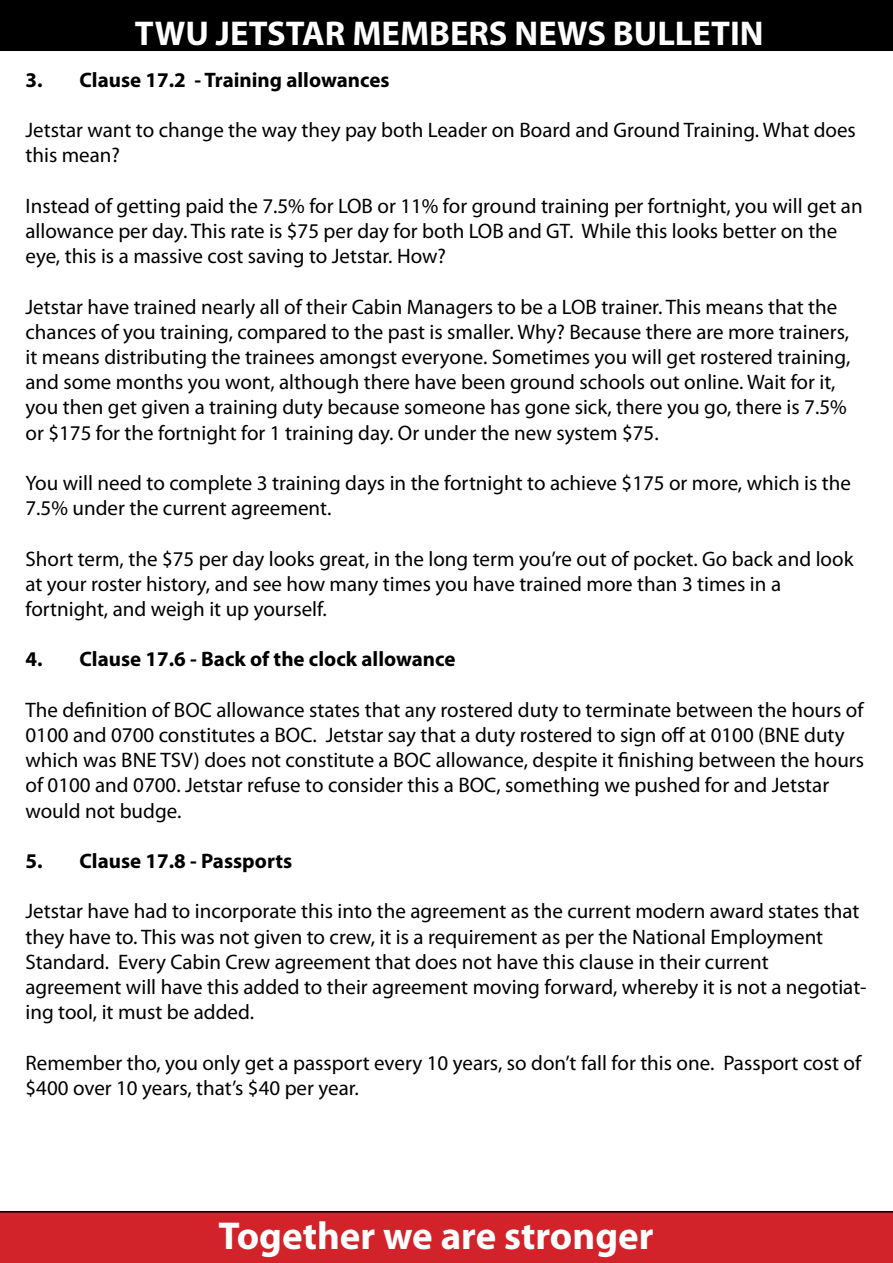
<style>
.page{position:relative;width:893px;height:1263px;background:#fff}
.page>*{position:absolute;margin:0;border:0;box-sizing:border-box;transform-origin:0 0}
.t1{font:700 39px "Myriad Pro";color:#fff}
.t2{font:700 34.5px "Myriad Pro";color:#fff}
.t3{font:21px/25.2px "Myriad Pro";color:#000}
.t4{font:700 21px "Myriad Pro";color:#000}
</style>
<div class="page">
<div style="left:0;top:0;width:893px;height:51px;background:#000"></div>
<div style="left:0;top:1211px;width:893px;height:52px;background:#d2232a"></div>
<h2 class="t2" style="left:135px;top:11px;width:630px">TWU JETSTAR MEMBERS NEWS BULLETIN</h2>
<p class="t4" style="left:26px;top:66px;width:366px">3. Clause 17.2 - Training allowances</p>
<p class="t3" style="left:26px;top:117px;width:832px">Jetstar want to change the way they pay both Leader on Board and Ground Training. What does this mean?</p>
<p class="t3" style="left:26px;top:193px;width:839px">Instead of getting paid the 7.5% for LOB or 11% for ground training per fortnight, you will get an allowance per day. This rate is $75 per day for both LOB and GT. While this looks better on the eye, this is a massive cost saving to Jetstar. How?</p>
<p class="t3" style="left:26px;top:294px;width:826px">Jetstar have trained nearly all of their Cabin Managers to be a LOB trainer. This means that the chances of you training, compared to the past is smaller. Why? Because there are more trainers, it means distributing the trainees amongst everyone. Sometimes you will get rostered training, and some months you wont, although there have been ground schools out online. Wait for it, you then get given a training duty because someone has gone sick, there you go, there is 7.5% or $175 for the fortnight for 1 training day. Or under the new system $75.</p>
<p class="t3" style="left:26px;top:470px;width:827px">You will need to complete 3 training days in the fortnight to achieve $175 or more, which is the<br>7.5% under the current agreement.</p>
<p class="t3" style="left:26px;top:546px;width:829px">Short term, the $75 per day looks great, in the long term you’re out of pocket. Go back and look at your roster history, and see how many times you have trained more than 3 times in a fortnight, and weigh it up yourself.</p>
<p class="t4" style="left:26px;top:646px;width:432px">4. Clause 17.6 - Back of the clock allowance</p>
<p class="t3" style="left:26px;top:697px;width:840px">The definition of BOC allowance states that any rostered duty to terminate between the hours of 0100 and 0700 constitutes a BOC. Jetstar say that a duty rostered to sign off at 0100 (BNE duty which was BNE TSV) does not constitute a BOC allowance, despite it finishing between the hours of 0100 and 0700. Jetstar refuse to consider this a BOC, something we pushed for and Jetstar would not budge.</p>
<p class="t4" style="left:26px;top:847px;width:268px">5. Clause 17.8 - Passports</p>
<p class="t3" style="left:26px;top:898px;width:843px">Jetstar have had to incorporate this into the agreement as the current modern award states that they have to. This was not given to crew, it is a requirement as per the National Employment Standard. Every Cabin Crew agreement that does not have this clause in their current agreement will have this added to their agreement moving forward, whereby it is not a negotiat&shy;ing tool, it must be added.</p>
<p class="t3" style="left:26px;top:1050px;width:837px">Remember tho, you only get a passport every 10 years, so don’t fall for this one. Passport cost of $400 over 10 years, that’s $40 per year.</p>
<h1 class="t1" style="left:218px;top:1211px;width:437px">Together we are stronger</h1>
</div>
